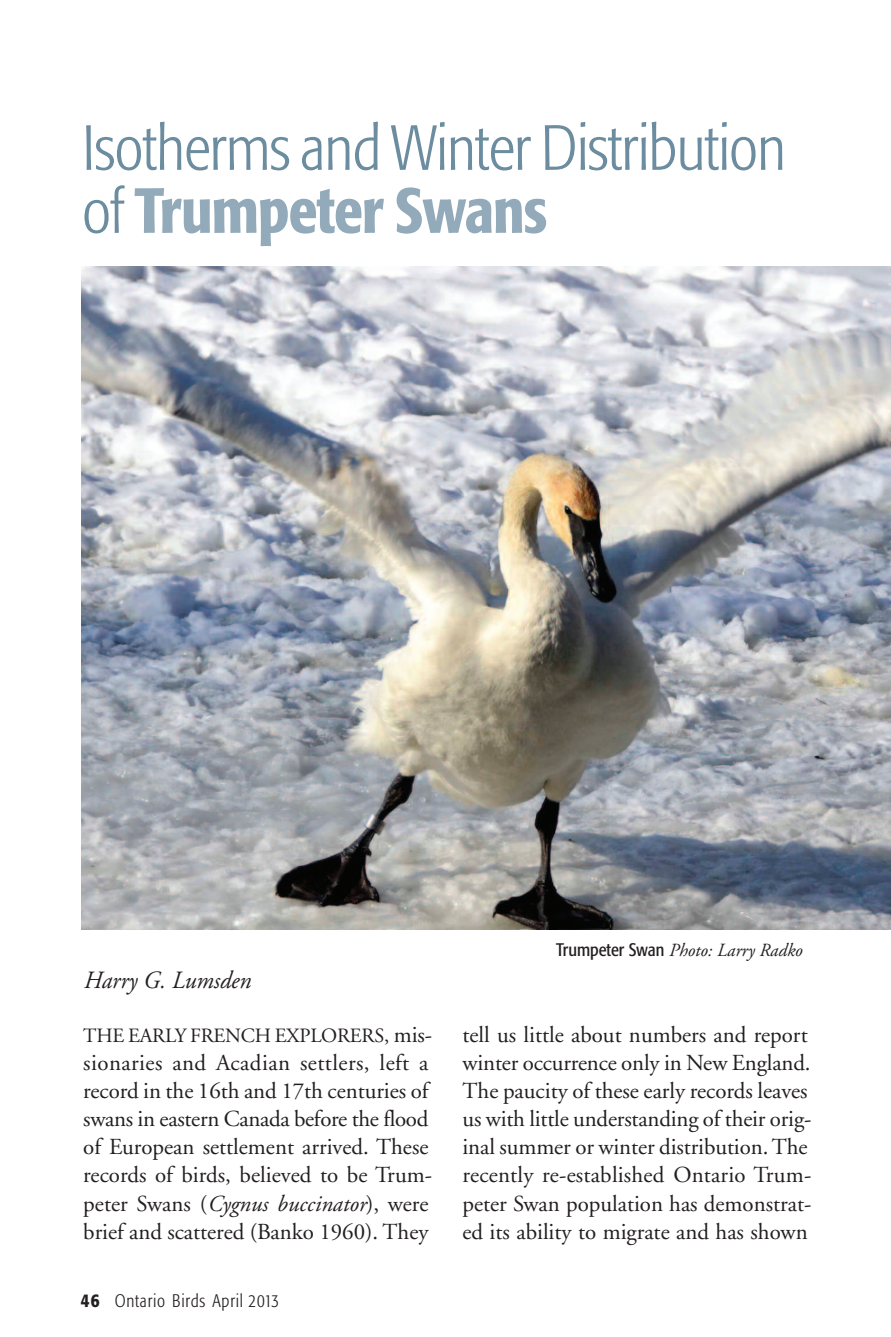
<style>
.page{position:relative;width:891px;height:1337px;background:#fff}
.page>*{position:absolute;margin:0;border:0;box-sizing:border-box;transform-origin:0 0}
.t1{font:300 condensed 63px/63px "Formata";letter-spacing:-.015em;color:#6c8c9f}
.t2{font:italic 24.75px "Adobe Garamond";color:#231f20;scale:.96 1}
.t3{font:22.95px/28.1px "Adobe Garamond";color:#231f20}
.t4{font:20.25px "Adobe Garamond";letter-spacing:-.01em;color:#231f20}
.t5{font:italic 18.45px "Adobe Garamond";color:#231f20}
.t6{font:300 condensed 18px "Formata";letter-spacing:.045em;color:#231f20}
.s1{font-weight:500;color:#92aaba}
.s2{font-size:20.7px}
.s3{font-size:22.95px}
.s4{font-style:italic}
.s5{font-weight:500;font-size:19.12px}
.s6{font-family:"Formata";font-style:normal;font-stretch:condensed;font-size:18px}
</style>
<div class="page">
<img style="left:81px;top:266px;width:810px;height:663px">
<h1 class="t1" style="left:82px;top:121px;width:705px">Isotherms and Winter Distribution of <span class="s1">Trumpeter Swans</span></h1>
<p class="t2" style="left:83px;top:970px;width:176px">Harry G. Lumsden</p>
<p class="t4" style="left:83px;top:1027px;width:350px">THE EARLY FRENCH EXPLORERS<span class="s2">,</span> <span class="s3">mis-</span></p>
<p class="t3" style="left:83px;top:1050px;width:350px">sionaries and Acadian settlers, left a record in the 16th and 17th centuries of swans in eastern Canada before the flood of European settlement arrived. These records of birds, believed to be Trum&shy;peter Swans (<span class="s4">Cygnus buccinator</span>), were brief and scattered (Banko 1960). They</p>
<p class="t6" style="left:81px;top:1293px;width:200px"><span class="s5">46</span> Ontario Birds April 2013</p>
<p class="t5" style="left:556px;top:943px;width:248px"><span class="s6">Trumpeter Swan</span> Photo: Larry Radko</p>
<p class="t3" style="left:462px;top:1022px;width:350px">tell us little about numbers and report winter occurrence only in New England.<br>The paucity of these early records leaves us with little understanding of their orig&shy;inal summer or winter distribution. The recently re-established Ontario Trum&shy;peter Swan population has demonstrat&shy;ed its ability to migrate and has shown</p>
</div>
